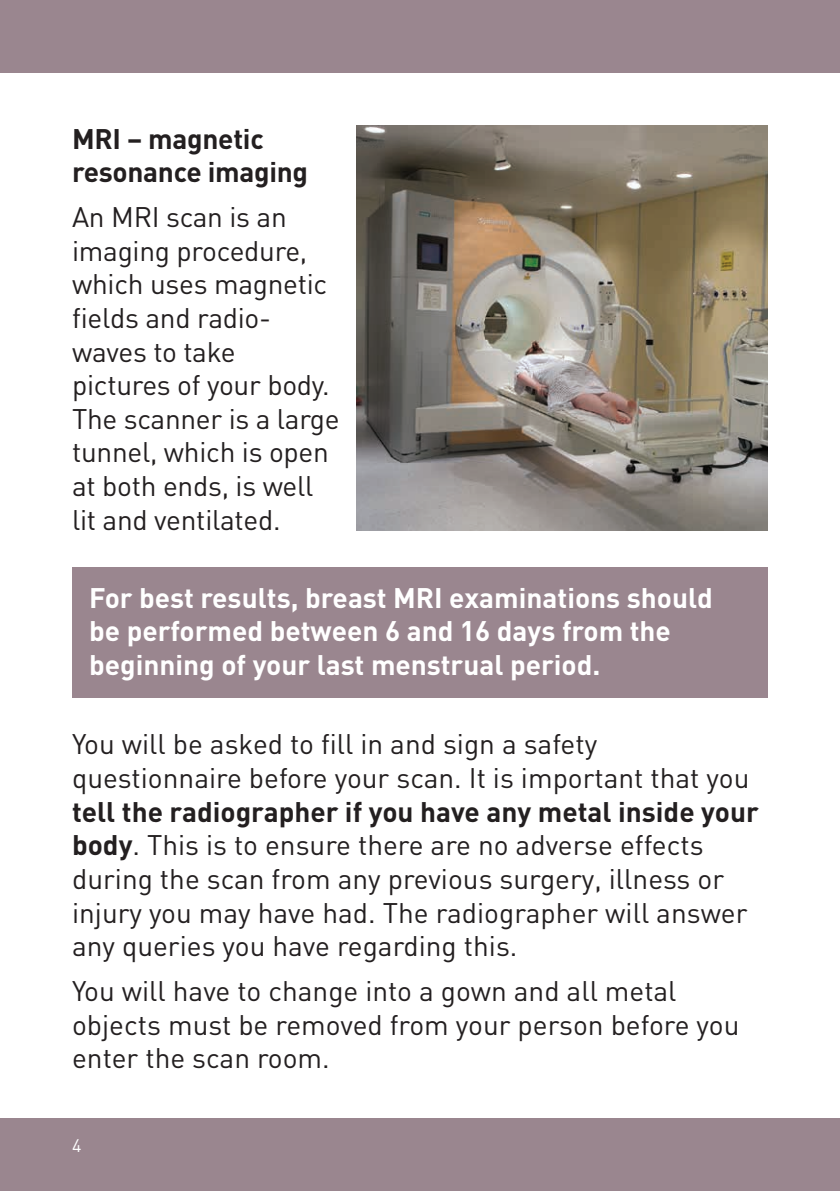
<style>
.page{position:relative;width:840px;height:1191px;background:#fff}
.page>*{position:absolute;margin:0;border:0;box-sizing:border-box;transform-origin:0 0}
.t1{font:28px/33.6px "DIN";color:#231f20}
.t2{font:700 28px/33.6px "DIN";color:#fff}
.t3{font:700 28px/33.6px "DIN";letter-spacing:-.01em;color:#231f20}
.t4{font:18px "DIN";color:#fff}
.s1{font-weight:700}
</style>
<div class="page">
<div style="left:72px;top:567px;width:695px;height:131px;background:#9a868f"></div>
<div style="left:0;top:1118px;width:839px;height:73px;background:#9a868f"></div>
<div style="left:0;top:0;width:839px;height:72px;background:#9a868f"></div>
<img style="left:356px;top:125px;width:411px;height:405px">
<p class="t3" style="left:72px;top:120px;width:237px">MRI – magnetic resonance imaging</p>
<p class="t1" style="left:72px;top:200px;width:269px">An MRI scan is an imaging procedure, which uses magnetic fields and radio&shy;waves to take pictures of your body.<br>The scanner is a large tunnel, which is open at both ends, is well lit and ventilated.</p>
<p class="t2" style="left:89px;top:579px;width:625px">For best results, breast MRI examinations should be performed between 6 and 16 days from the beginning of your last menstrual period.</p>
<p class="t1" style="left:72px;top:727px;width:687px">You will be asked to fill in and sign a safety questionnaire before your scan. It is important that you <span class="s1">tell the radiographer if you have any metal inside your body</span>. This is to ensure there are no adverse effects during the scan from any previous surgery, illness or injury you may have had. The radiographer will answer any queries you have regarding this.</p>
<p class="t1" style="left:72px;top:973px;width:668px">You will have to change into a gown and all metal objects must be removed from your person before you enter the scan room.</p>
<p class="t4" style="left:72px;top:1134px;width:11px">4</p>
</div>
